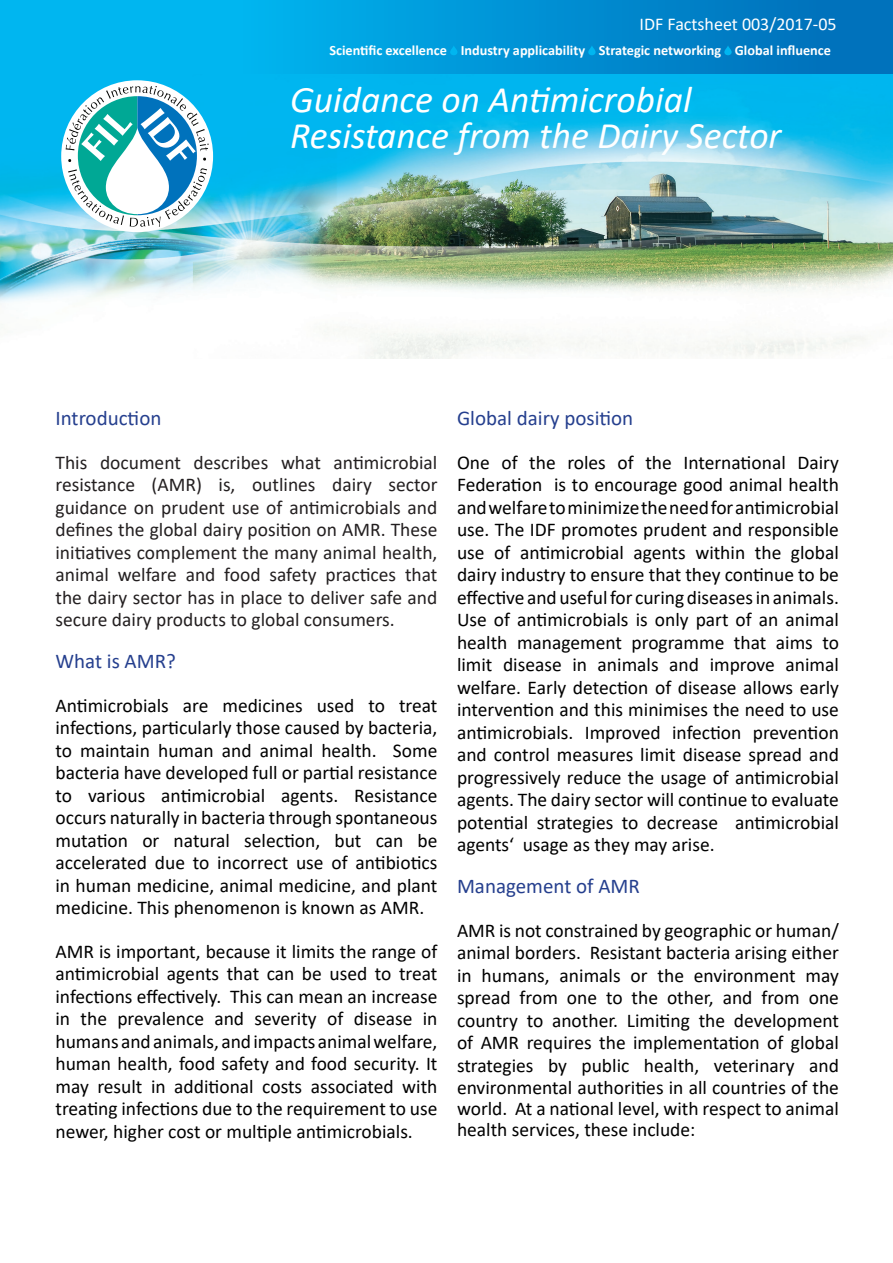
<style>
.page{position:relative;width:893px;height:1263px;background:#fff}
.page>*{position:absolute;margin:0;border:0;box-sizing:border-box;transform-origin:0 0}
.t1{font:italic 37.5px/36px "Calibri";color:#fff}
.t2{font:21px "Calibri";color:#253f8e}
.t3{font:19.5px/22.5px "Calibri";color:#000;text-align:justify}
.t4{font:19.5px/22.5px "Calibri";color:#231f20;text-align:justify}
.t5{font:18px "Calibri";color:#fff}
.t6{font:700 14.25px "Calibri";color:#fff}
</style>
<div class="page">
<img style="left:0;top:74px;width:893px;height:284px">
<div style="left:0;top:0;width:893px;height:74px;background:linear-gradient(to right,#00c4fb,#006fba)"></div>
<svg style="left:450px;top:45px;width:7px;height:10px"></svg>
<svg style="left:588px;top:45px;width:8px;height:10px"></svg>
<svg style="left:724px;top:45px;width:8px;height:10px"></svg>
<div style="left:61px;top:80px;width:152px;height:152px;background:#fff;border-radius:50%"></div>
<svg style="left:66px;top:86px;width:143px;height:141px"></svg>
<p class="t5" style="left:640px;top:11px;width:198px">IDF Factsheet 003/2017-05</p>
<p class="t6" style="left:329px;top:40px;width:503px">Scientific excellence Industry applicability Strategic networking Global influence</p>
<h1 class="t1" style="left:290px;top:80px;width:493px">Guidance on Antimicrobial<br>Resistance from the Dairy Sector</h1>
<p class="t2" style="left:56px;top:404px;width:107px">Introduction</p>
<p class="t4" style="left:56px;top:452px;width:383px">This document describes what antimicrobial resistance (AMR) is, outlines dairy sector guidance on prudent use of antimicrobials and defines the global dairy position on AMR. These initiatives complement the many animal health, animal welfare and food safety practices that the dairy sector has in place to deliver safe and secure dairy products to global consumers.</p>
<p class="t2" style="left:56px;top:647px;width:122px">What is AMR?</p>
<p class="t3" style="left:56px;top:695px;width:383px">Antimicrobials are medicines used to treat infections, particularly those caused by bacteria, to maintain human and animal health. Some bacteria have developed full or partial resistance to various antimicrobial agents. Resistance occurs naturally in bacteria through spontaneous mutation or natural selection, but can be accelerated due to incorrect use of antibiotics in human medicine, animal medicine, and plant medicine. This phenomenon is known as AMR.</p>
<p class="t3" style="left:56px;top:941px;width:383px">AMR is important, because it limits the range of antimicrobial agents that can be used to treat infections effectively. This can mean an increase in the prevalence and severity of disease in humans and animals, and impacts animal welfare, human health, food safety and food security. It may result in additional costs associated with treating infections due to the requirement to use newer, higher cost or multiple antimicrobials.</p>
<p class="t2" style="left:457px;top:404px;width:178px">Global dairy position</p>
<p class="t3" style="left:457px;top:452px;width:383px">One of the roles of the International Dairy Federation is to encourage good animal health and welfare to minimize the need for antimicrobial use. The IDF promotes prudent and responsible use of antimicrobial agents within the global dairy industry to ensure that they continue to be effective and useful for curing diseases in animals.<br>Use of antimicrobials is only part of an animal health management programme that aims to limit disease in animals and improve animal welfare. Early detection of disease allows early intervention and this minimises the need to use antimicrobials. Improved infection prevention and control measures limit disease spread and progressively reduce the usage of antimicrobial agents. The dairy sector will continue to evaluate potential strategies to decrease antimicrobial agents‘ usage as they may arise.</p>
<p class="t2" style="left:457px;top:872px;width:184px">Management of AMR</p>
<p class="t3" style="left:457px;top:920px;width:383px">AMR is not constrained by geographic or human/ animal borders. Resistant bacteria arising either in humans, animals or the environment may spread from one to the other, and from one country to another. Limiting the development of AMR requires the implementation of global strategies by public health, veterinary and environmental authorities in all countries of the world. At a national level, with respect to animal health services, these include:</p>
</div>
